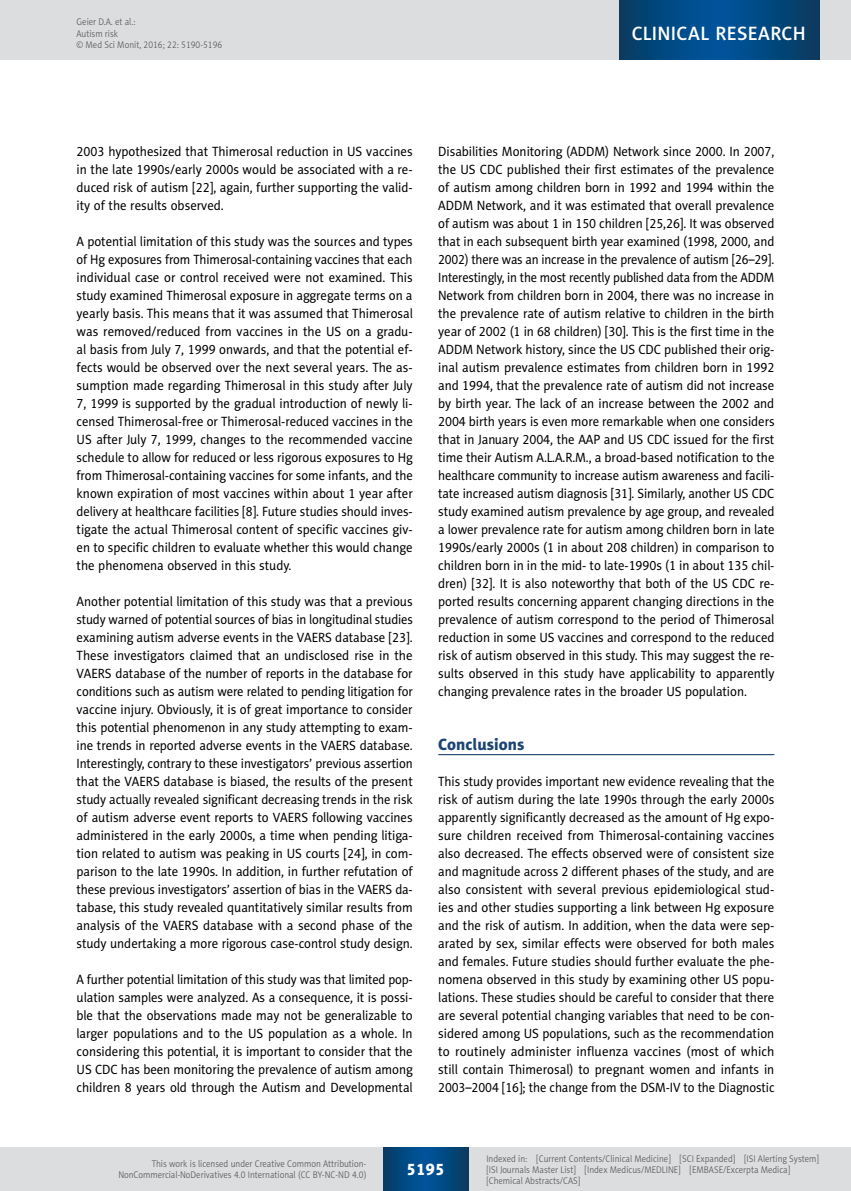
<style>
.page{position:relative;width:851px;height:1191px;background:#fff}
.page>*{position:absolute;margin:0;border:0;box-sizing:border-box;transform-origin:0 0}
.t1{font:19.5px "Naomi Sans EFN Medium";letter-spacing:.015em;color:#fff}
.t2{font:16.5px "Naomi Sans EFN Heavy";color:#1d4574}
.t3{font:16.5px "Naomi Sans EFN Heavy";color:#fff}
.t4{font:13.5px/18px "Naomi Sans EFN";letter-spacing:-.005em;color:#000;text-align:justify;scale:.95 1}
.t5{font:13.5px/18px "Naomi Sans EFN";letter-spacing:-.005em;color:#000;text-align:justify;scale:.94 1}
.t6{font:13.5px/18px "Naomi Sans EFN";letter-spacing:-.005em;color:#000;text-align:justify;scale:.93 1}
.t7{font:9.75px/11.2px "Naomi Sans EFN Light";color:#58595b;scale:.9 1}
</style>
<div class="page">
<hr style="left:438px;top:754px;width:336px;height:1px;background:#002b5c">
<div style="left:0;top:1148px;width:850px;height:43px;background:#dcddde"></div>
<svg style="left:383px;top:1147px;width:85px;height:43px;background:#02487f"></svg>
<div style="left:0;top:0;width:850px;height:60px;background:#dcddde"></div>
<svg style="left:619px;top:0;width:200px;height:60px;background:#02487f"></svg>
<p class="t7" style="left:77px;top:16px;width:163px">Geier D.A. et al.:<br>Autism risk<br>© Med Sci Monit, 2016; 22: 5190-5196</p>
<h1 class="t1" style="left:631px;top:22px;width:175px">CLINICAL RESEARCH</h1>
<p class="t4" style="left:77px;top:142px;width:355px">2003 hypothesized that Thimerosal reduction in US vaccines in the late 1990s/early 2000s would be associated with a re&shy;duced risk of autism [22], again, further supporting the valid&shy;ity of the results observed.</p>
<p class="t4" style="left:77px;top:232px;width:355px">A potential limitation of this study was the sources and types of Hg exposures from Thimerosal-containing vaccines that each individual case or control received were not examined. This study examined Thimerosal exposure in aggregate terms on a yearly basis. This means that it was assumed that Thimerosal was removed/reduced from vaccines in the US on a gradu&shy;al basis from July 7, 1999 onwards, and that the potential ef&shy;fects would be observed over the next several years. The as&shy;sumption made regarding Thimerosal in this study after July 7, 1999 is supported by the gradual introduction of newly li&shy;censed Thimerosal-free or Thimerosal-reduced vaccines in the US after July 7, 1999, changes to the recommended vaccine schedule to allow for reduced or less rigorous exposures to Hg from Thimerosal-containing vaccines for some infants, and the known expiration of most vaccines within about 1 year after delivery at healthcare facilities [8]. Future studies should inves&shy;tigate the actual Thimerosal content of specific vaccines giv&shy;en to specific children to evaluate whether this would change the phenomena observed in this study.</p>
<p class="t4" style="left:77px;top:592px;width:355px">Another potential limitation of this study was that a previous study warned of potential sources of bias in longitudinal studies examining autism adverse events in the VAERS database [23].<br>These investigators claimed that an undisclosed rise in the VAERS database of the number of reports in the database for conditions such as autism were related to pending litigation for vaccine injury. Obviously, it is of great importance to consider this potential phenomenon in any study attempting to exam&shy;ine trends in reported adverse events in the VAERS database.<br>Interestingly, contrary to these investigators’ previous assertion that the VAERS database is biased, the results of the present study actually revealed significant decreasing trends in the risk of autism adverse event reports to VAERS following vaccines administered in the early 2000s, a time when pending litiga&shy;tion related to autism was peaking in US courts [24], in com&shy;parison to the late 1990s. In addition, in further refutation of these previous investigators’ assertion of bias in the VAERS da&shy;tabase, this study revealed quantitatively similar results from analysis of the VAERS database with a second phase of the study undertaking a more rigorous case-control study design.</p>
<p class="t6" style="left:77px;top:970px;width:363px">A further potential limitation of this study was that limited pop&shy;ulation samples were analyzed. As a consequence, it is possi&shy;ble that the observations made may not be generalizable to larger populations and to the US population as a whole. In considering this potential, it is important to consider that the US CDC has been monitoring the prevalence of autism among children 8 years old through the Autism and Developmental</p>
<p class="t4" style="left:438px;top:142px;width:355px">Disabilities Monitoring (ADDM) Network since 2000. In 2007, the US CDC published their first estimates of the prevalence of autism among children born in 1992 and 1994 within the ADDM Network, and it was estimated that overall prevalence of autism was about 1 in 150 children [25,26]. It was observed that in each subsequent birth year examined (1998, 2000, and 2002) there was an increase in the prevalence of autism [26–29].<br>Interestingly, in the most recently published data from the ADDM Network from children born in 2004, there was no increase in the prevalence rate of autism relative to children in the birth year of 2002 (1 in 68 children) [30]. This is the first time in the ADDM Network history, since the US CDC published their orig&shy;inal autism prevalence estimates from children born in 1992 and 1994, that the prevalence rate of autism did not increase by birth year. The lack of an increase between the 2002 and 2004 birth years is even more remarkable when one considers that in January 2004, the AAP and US CDC issued for the first time their Autism A.L.A.R.M., a broad-based notification to the healthcare community to increase autism awareness and facili&shy;tate increased autism diagnosis [31]. Similarly, another US CDC study examined autism prevalence by age group, and revealed a lower prevalence rate for autism among children born in late 1990s/early 2000s (1 in about 208 children) in comparison to children born in in the mid- to late-1990s (1 in about 135 chil&shy;dren) [32]. It is also noteworthy that both of the US CDC re&shy;ported results concerning apparent changing directions in the prevalence of autism correspond to the period of Thimerosal reduction in some US vaccines and correspond to the reduced risk of autism observed in this study. This may suggest the re&shy;sults observed in this study have applicability to apparently changing prevalence rates in the broader US population.</p>
<p class="t2" style="left:438px;top:734px;width:88px">Conclusions</p>
<p class="t5" style="left:438px;top:772px;width:359px">This study provides important new evidence revealing that the risk of autism during the late 1990s through the early 2000s apparently significantly decreased as the amount of Hg expo&shy;sure children received from Thimerosal-containing vaccines also decreased. The effects observed were of consistent size and magnitude across 2 different phases of the study, and are also consistent with several previous epidemiological stud&shy;ies and other studies supporting a link between Hg exposure and the risk of autism. In addition, when the data were sep&shy;arated by sex, similar effects were observed for both males and females. Future studies should further evaluate the phe&shy;nomena observed in this study by examining other US popu&shy;lations. These studies should be careful to consider that there are several potential changing variables that need to be con&shy;sidered among US populations, such as the recommendation to routinely administer influenza vaccines (most of which still contain Thimerosal) to pregnant women and infants in 2003–2004 [16]; the change from the DSM-IV to the Diagnostic</p>
<p class="t7" style="left:118px;top:1158px;width:277px;text-align:right">This work is licensed under Creative Common Attribution-<br>NonCommercial-NoDerivatives 4.0 International (CC BY-NC-ND 4.0)</p>
<p class="t3" style="left:406px;top:1159px;width:40px">5195</p>
<p class="t7" style="left:486px;top:1152px;width:371px">Indexed in: [Current Contents/Clinical Medicine] [SCI Expanded] [ISI Alerting System] [ISI Journals Master List] [Index Medicus/MEDLINE] [EMBASE/Excerpta Medica] [Chemical Abstracts/CAS]</p>
</div>
